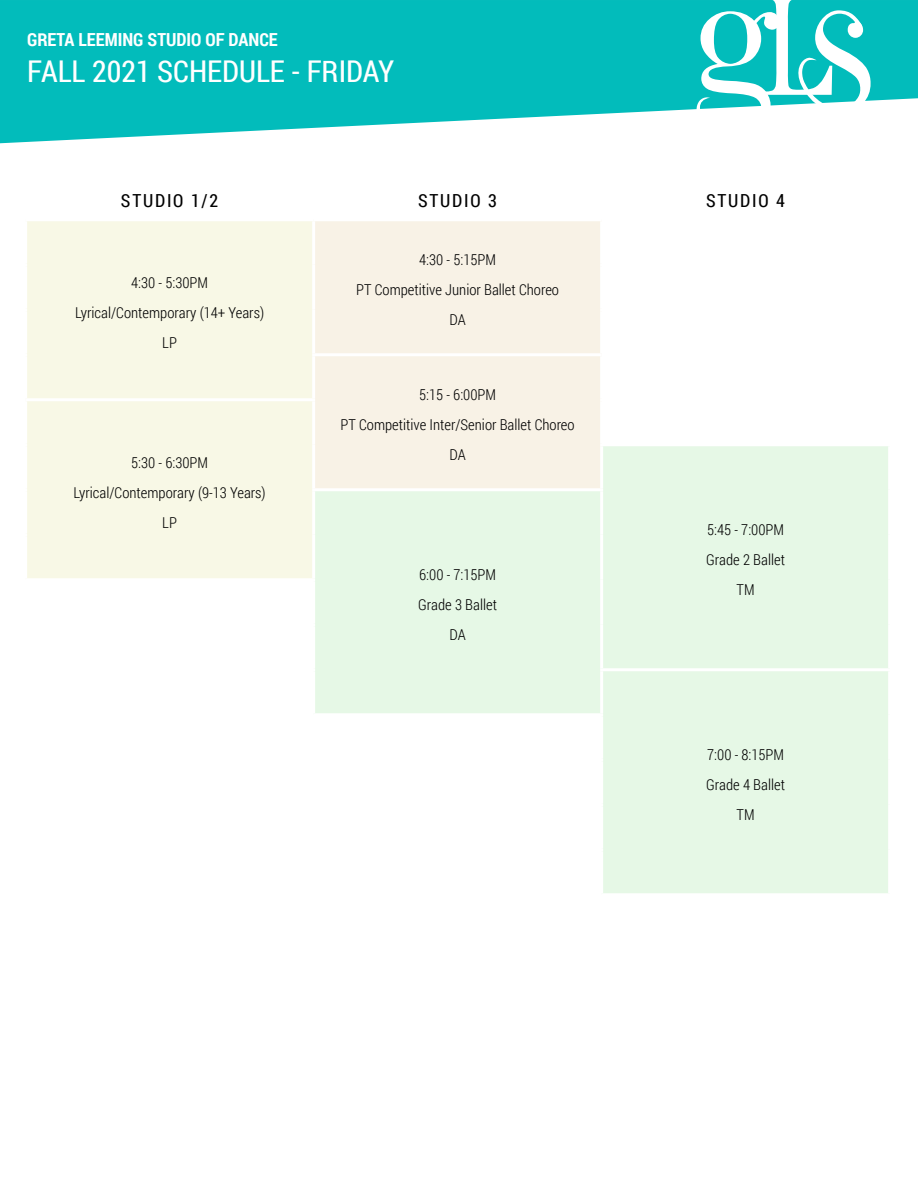
<style>
.page{position:relative;width:918px;height:1188px;background:#fff}
.page>*{position:absolute;margin:0;border:0;box-sizing:border-box;transform-origin:0 0}
.t1{font:30px "Roboto Condensed";color:#fff}
.t2{font:700 18px "Roboto Condensed";color:#fff}
.t3{font:18px "Roboto Condensed";letter-spacing:.1em;color:#000}
.t4{font:300 15px "Roboto Condensed";color:#000}
</style>
<div class="page">
<div style="left:27px;top:221px;width:285px;height:357px;background:#f8f8e6"></div>
<div style="left:315px;top:221px;width:285px;height:224px;background:#f8f2e6"></div>
<svg style="left:315px;top:445px;width:573px;height:448px;fill:#e6f8e6"></svg>
<hr style="left:312px;top:353px;width:290px;height:3px;background:#fff">
<hr style="left:600px;top:446px;width:3px;height:42px;background:#fff">
<hr style="left:312px;top:488px;width:291px;height:3px;background:#fff">
<hr style="left:600px;top:668px;width:291px;height:3px;background:#fff">
<hr style="left:600px;top:716px;width:3px;height:42px;background:#fff">
<hr style="left:600px;top:761px;width:3px;height:42px;background:#fff">
<hr style="left:600px;top:806px;width:3px;height:42px;background:#fff">
<hr style="left:600px;top:851px;width:3px;height:42px;background:#fff">
<hr style="left:26px;top:398px;width:289px;height:3px;background:#fff">
<hr style="left:600px;top:443px;width:291px;height:3px;background:#fff">
<hr style="left:600px;top:491px;width:3px;height:44px;background:#fff">
<hr style="left:600px;top:535px;width:3px;height:45px;background:#fff">
<hr style="left:600px;top:580px;width:3px;height:45px;background:#fff">
<hr style="left:600px;top:625px;width:3px;height:43px;background:#fff">
<hr style="left:600px;top:671px;width:3px;height:42px;background:#fff">
<hr style="left:314px;top:713px;width:289px;height:3px;background:#fff">
<hr style="left:314px;top:758px;width:289px;height:3px;background:#fff">
<hr style="left:314px;top:803px;width:289px;height:3px;background:#fff">
<hr style="left:314px;top:848px;width:289px;height:3px;background:#fff">
<svg style="left:0;top:0;width:918px;height:143px;background:#26c5c4"></svg>
<svg style="left:696px;top:0;width:175px;height:132px"></svg>
<p class="t2" style="left:27px;top:27px;width:252px">GRETA LEEMING STUDIO OF DANCE</p>
<p class="t1" style="left:27px;top:50px;width:369px">FALL 2021 SCHEDULE - FRIDAY</p>
<p class="t3" style="left:121px;top:188px;width:99px">STUDIO 1/2</p>
<p class="t3" style="left:418px;top:188px;width:80px">STUDIO 3</p>
<p class="t3" style="left:706px;top:188px;width:80px">STUDIO 4</p>
<p class="t4" style="left:131px;top:272px;width:78px">4:30 - 5:30PM</p>
<p class="t4" style="left:75px;top:302px;width:191px">Lyrical/Contemporary (14+ Years)</p>
<p class="t4" style="left:162px;top:332px;width:16px">LP</p>
<p class="t4" style="left:131px;top:452px;width:78px">5:30 - 6:30PM</p>
<p class="t4" style="left:73px;top:482px;width:194px">Lyrical/Contemporary (9-13 Years)</p>
<p class="t4" style="left:162px;top:512px;width:16px">LP</p>
<p class="t4" style="left:419px;top:249px;width:78px">4:30 - 5:15PM</p>
<p class="t4" style="left:356px;top:279px;width:204px">PT Competitive Junior Ballet Choreo</p>
<p class="t4" style="left:450px;top:309px;width:18px">DA</p>
<p class="t4" style="left:419px;top:384px;width:78px">5:15 - 6:00PM</p>
<p class="t4" style="left:341px;top:414px;width:236px">PT Competitive Inter/Senior Ballet Choreo</p>
<p class="t4" style="left:450px;top:444px;width:18px">DA</p>
<p class="t4" style="left:419px;top:564px;width:78px">6:00 - 7:15PM</p>
<p class="t4" style="left:418px;top:594px;width:80px">Grade 3 Ballet</p>
<p class="t4" style="left:450px;top:624px;width:18px">DA</p>
<p class="t4" style="left:707px;top:519px;width:78px">5:45 - 7:00PM</p>
<p class="t4" style="left:706px;top:549px;width:80px">Grade 2 Ballet</p>
<p class="t4" style="left:737px;top:579px;width:20px">TM</p>
<p class="t4" style="left:707px;top:744px;width:78px">7:00 - 8:15PM</p>
<p class="t4" style="left:706px;top:774px;width:80px">Grade 4 Ballet</p>
<p class="t4" style="left:737px;top:804px;width:20px">TM</p>
</div>
